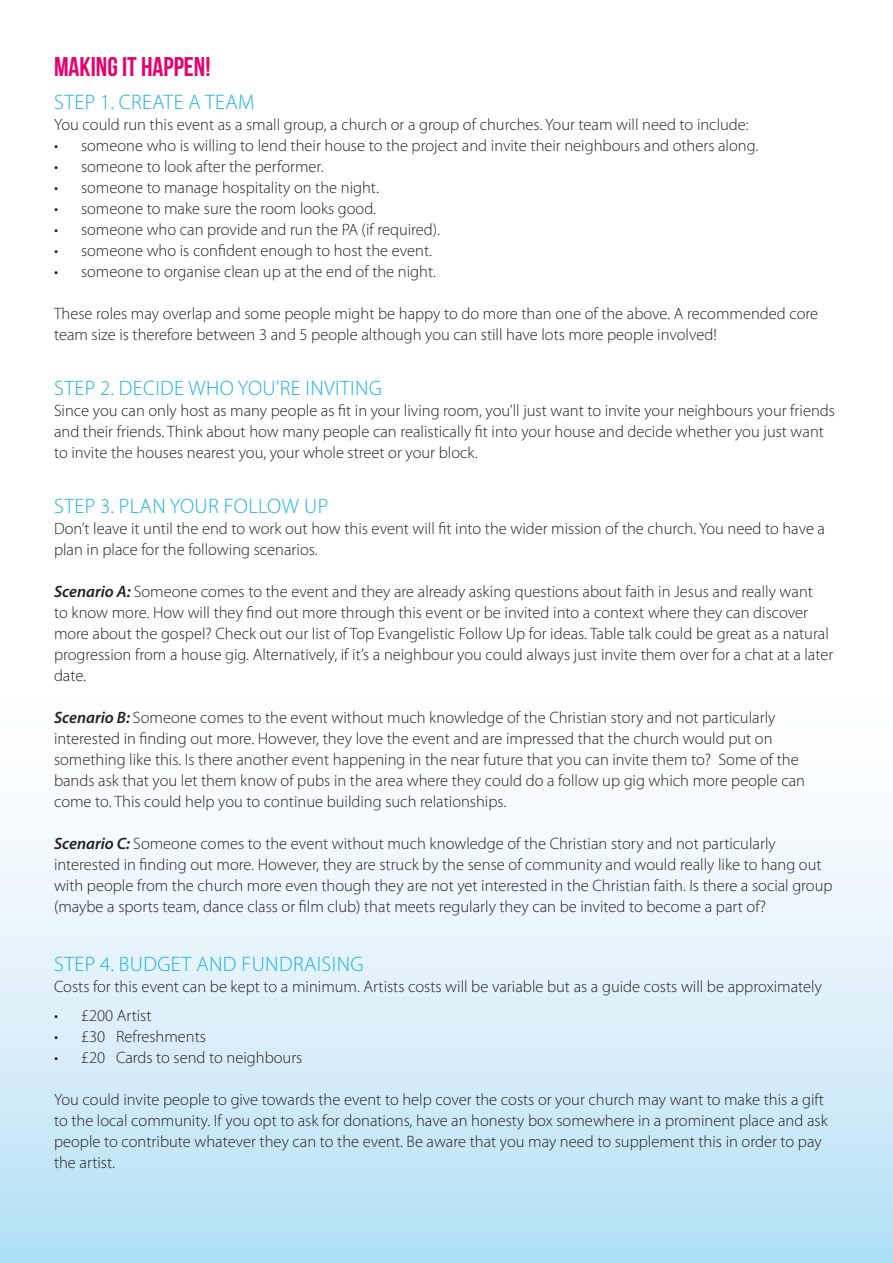
<style>
.page{position:relative;width:893px;height:1263px;background:#fff}
.page>*{position:absolute;margin:0;border:0;box-sizing:border-box;transform-origin:0 0}
.Heading{font:27px "Bebas Neue";color:#e6006e}
.Subheading{font:300 21px "Myriad Pro";letter-spacing:.02em;color:#1ab0e6}
.Body{font:300 16.5px/21px "Myriad Pro";color:#231f20}
.s1{font-weight:600;font-style:italic}
</style>
<div class="page">
<div style="left:0;top:683px;width:893px;height:580px;background:linear-gradient(to bottom,#fff,#b7e1f6)"></div>
<p class="Heading" style="left:54px;top:51px;width:158px">MAKING IT HAPPEN!</p>
<p class="Subheading" style="left:54px;top:90px;width:202px">STEP 1. CREATE A TEAM</p>
<p class="Body" style="left:54px;top:114px;width:696px">You could run this event as a small group, a church or a group of churches. Your team will need to include:</p>
<p class="Body" style="left:54px;top:135px;width:706px">• someone who is willing to lend their house to the project and invite their neighbours and others along.</p>
<p class="Body" style="left:54px;top:156px;width:271px">• someone to look after the performer.</p>
<p class="Body" style="left:54px;top:177px;width:326px">• someone to manage hospitality on the night.</p>
<p class="Body" style="left:54px;top:198px;width:323px">• someone to make sure the room looks good.</p>
<p class="Body" style="left:54px;top:219px;width:388px">• someone who can provide and run the PA (if required).</p>
<p class="Body" style="left:54px;top:240px;width:380px">• someone who is confident enough to host the event.</p>
<p class="Body" style="left:54px;top:261px;width:383px">• someone to organise clean up at the end of the night.</p>
<p class="Body" style="left:54px;top:303px;width:766px">These roles may overlap and some people might be happy to do more than one of the above. A recommended core team size is therefore between 3 and 5 people although you can still have lots more people involved!</p>
<p class="Subheading" style="left:54px;top:375px;width:329px">STEP 2. DECIDE WHO YOU’RE INVITING</p>
<p class="Body" style="left:54px;top:400px;width:782px">Since you can only host as many people as fit in your living room, you’ll just want to invite your neighbours your friends and their friends. Think about how many people can realistically fit into your house and decide whether you just want to invite the houses nearest you, your whole street or your block.</p>
<p class="Subheading" style="left:54px;top:493px;width:276px">STEP 3. PLAN YOUR FOLLOW UP</p>
<p class="Body" style="left:54px;top:518px;width:773px">Don’t leave it until the end to work out how this event will fit into the wider mission of the church. You need to have a plan in place for the following scenarios.</p>
<p class="Body" style="left:54px;top:581px;width:781px"><span class="s1">Scenario A:</span> Someone comes to the event and they are already asking questions about faith in Jesus and really want<br>to know more. How will they find out more through this event or be invited into a context where they can discover more about the gospel? Check out our list of Top Evangelistic Follow Up for ideas. Table talk could be great as a natural progression from a house gig. Alternatively, if it’s a neighbour you could always just invite them over for a chat at a later date.</p>
<p class="Body" style="left:54px;top:707px;width:753px"><span class="s1">Scenario B:</span> Someone comes to the event without much knowledge of the Christian story and not particularly interested in finding out more. However, they love the event and are impressed that the church would put on something like this. Is there another event happening in the near future that you can invite them to? Some of the bands ask that you let them know of pubs in the area where they could do a follow up gig which more people can come to. This could help you to continue building such relationships.</p>
<p class="Body" style="left:54px;top:833px;width:780px"><span class="s1">Scenario C:</span> Someone comes to the event without much knowledge of the Christian story and not particularly interested in finding out more. However, they are struck by the sense of community and would really like to hang out with people from the church more even though they are not yet interested in the Christian faith. Is there a social group (maybe a sports team, dance class or film club) that meets regularly they can be invited to become a part of?</p>
<p class="Subheading" style="left:54px;top:951px;width:311px">STEP 4. BUDGET AND FUNDRAISING</p>
<p class="Body" style="left:54px;top:975px;width:769px">Costs for this event can be kept to a minimum. Artists costs will be variable but as a guide costs will be approximately</p>
<p class="Body" style="left:54px;top:1005px;width:99px">• £200 Artist</p>
<p class="Body" style="left:54px;top:1026px;width:154px">• £30 Refreshments</p>
<p class="Body" style="left:54px;top:1047px;width:250px">• £20 Cards to send to neighbours</p>
<p class="Body" style="left:54px;top:1089px;width:775px">You could invite people to give towards the event to help cover the costs or your church may want to make this a gift to the local community. If you opt to ask for donations, have an honesty box somewhere in a prominent place and ask people to contribute whatever they can to the event. Be aware that you may need to supplement this in order to pay the artist.</p>
</div>
